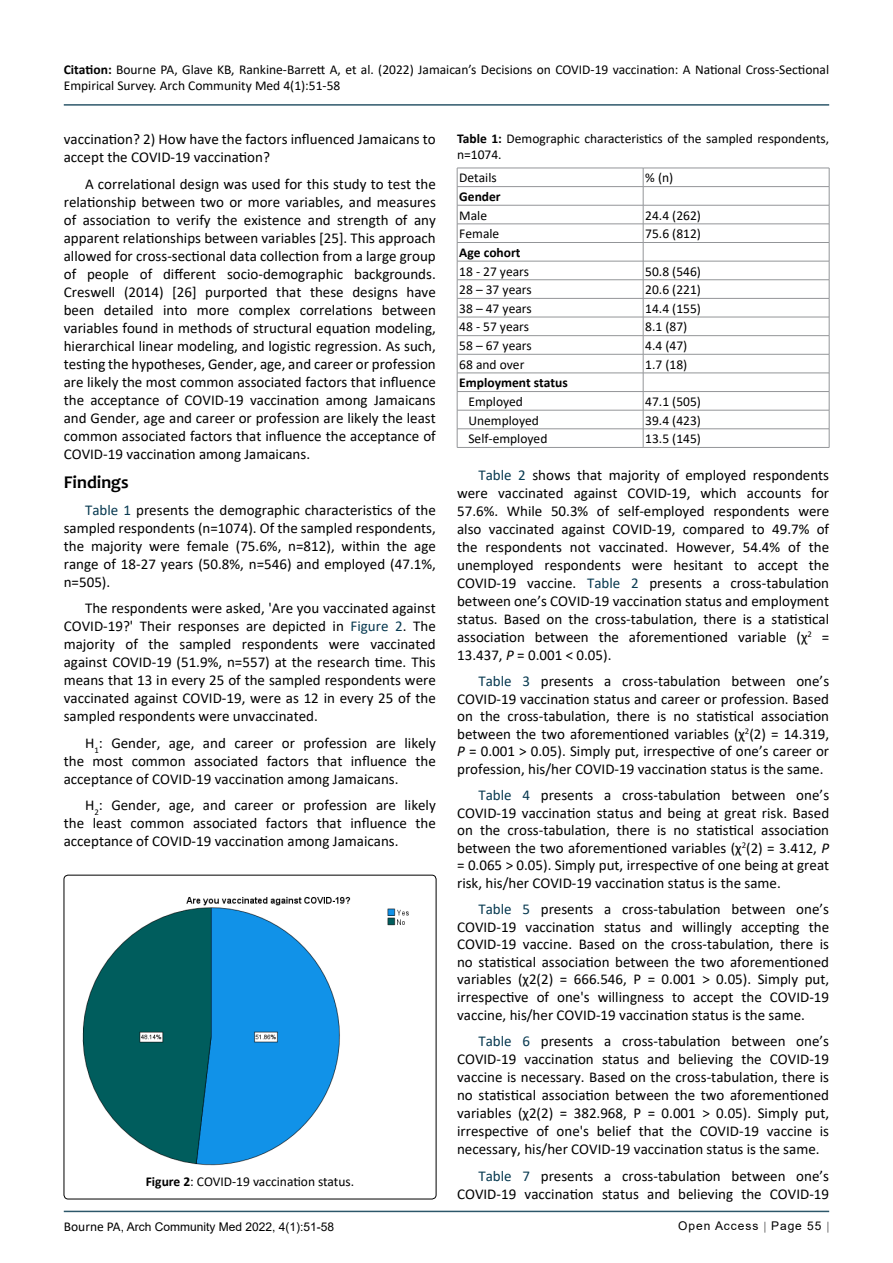
<style>
.page{position:relative;width:893px;height:1263px;background:#fff}
.page>*{position:absolute;margin:0;border:0;box-sizing:border-box;transform-origin:0 0}
.t1{font:700 18px "Candara";color:#000}
.t2{font:15px/18px "Calibri";color:#000;text-align:justify}
.t3{font:13.5px/16.2px "Calibri";color:#000}
.t4{font:700 13.5px "Calibri";color:#000}
.t5{font:12px "Arial";color:#000}
.t6{font:12px "Arial";letter-spacing:.08em;color:#000}
.s1{font-weight:700}
.s2{color:#073950}
.s3{font-style:italic}
.s4{font-family:"Calibri";font-size:13.5px}
</style>
<div class="page">
<hr style="left:64px;top:1211px;width:765px;height:1px;background:#073950">
<hr style="left:64px;top:104px;width:765px;height:2px;background:#073950">
<img style="left:82px;top:896px;width:327px;height:270px">
<div style="left:64px;top:875px;width:372px;height:324px;border:1px solid #000;border-radius:4px"></div>
<hr style="left:457px;top:168px;width:186px;height:1px;background:#939598">
<hr style="left:643px;top:168px;width:186px;height:1px;background:#939598">
<hr style="left:457px;top:186px;width:186px;height:1px;background:#939598">
<hr style="left:643px;top:186px;width:186px;height:1px;background:#939598">
<hr style="left:457px;top:205px;width:186px;height:1px;background:#939598">
<hr style="left:643px;top:205px;width:186px;height:1px;background:#939598">
<hr style="left:457px;top:224px;width:186px;height:1px;background:#939598">
<hr style="left:643px;top:224px;width:186px;height:1px;background:#939598">
<hr style="left:457px;top:242px;width:186px;height:1px;background:#939598">
<hr style="left:643px;top:242px;width:186px;height:1px;background:#939598">
<hr style="left:457px;top:261px;width:186px;height:1px;background:#939598">
<hr style="left:643px;top:261px;width:186px;height:1px;background:#939598">
<hr style="left:457px;top:279px;width:186px;height:1px;background:#939598">
<hr style="left:643px;top:279px;width:186px;height:1px;background:#939598">
<hr style="left:457px;top:298px;width:186px;height:1px;background:#939598">
<hr style="left:643px;top:298px;width:186px;height:1px;background:#939598">
<hr style="left:457px;top:317px;width:186px;height:1px;background:#939598">
<hr style="left:643px;top:317px;width:186px;height:1px;background:#939598">
<hr style="left:457px;top:335px;width:186px;height:1px;background:#939598">
<hr style="left:643px;top:335px;width:186px;height:1px;background:#939598">
<hr style="left:457px;top:354px;width:186px;height:1px;background:#939598">
<hr style="left:643px;top:354px;width:186px;height:1px;background:#939598">
<hr style="left:457px;top:373px;width:186px;height:1px;background:#939598">
<hr style="left:643px;top:373px;width:186px;height:1px;background:#939598">
<hr style="left:457px;top:391px;width:186px;height:1px;background:#939598">
<hr style="left:643px;top:391px;width:186px;height:1px;background:#939598">
<hr style="left:457px;top:410px;width:186px;height:1px;background:#939598">
<hr style="left:643px;top:410px;width:186px;height:1px;background:#939598">
<hr style="left:457px;top:429px;width:186px;height:1px;background:#939598">
<svg style="left:457px;top:168px;width:1px;height:279px"></svg>
<hr style="left:643px;top:429px;width:186px;height:1px;background:#939598">
<svg style="left:643px;top:168px;width:1px;height:279px"></svg>
<svg style="left:829px;top:168px;width:1px;height:279px"></svg>
<hr style="left:457px;top:447px;width:186px;height:1px;background:#939598">
<hr style="left:643px;top:447px;width:186px;height:1px;background:#939598">
<p class="t3" style="left:64px;top:61px;width:767px"><span class="s1">Citation:</span> Bourne PA, Glave KB, Rankine-Barrett A, et al. (2022) Jamaican’s Decisions on COVID-19 vaccination: A National Cross-Sectional<br>Empirical Survey. Arch Community Med 4(1):51-58</p>
<p class="t2" style="left:64px;top:130px;width:374px">vaccination? 2) How have the factors influenced Jamaicans to accept the COVID-19 vaccination?</p>
<p class="t2" style="left:64px;top:174px;width:374px;text-indent:21px">A correlational design was used for this study to test the relationship between two or more variables, and measures of association to verify the existence and strength of any apparent relationships between variables [25]. This approach allowed for cross-sectional data collection from a large group of people of different socio-demographic backgrounds.<br>Creswell (2014) [26] purported that these designs have been detailed into more complex correlations between variables found in methods of structural equation modeling, hierarchical linear modeling, and logistic regression. As such, testing the hypotheses, Gender, age, and career or profession are likely the most common associated factors that influence the acceptance of COVID-19 vaccination among Jamaicans and Gender, age and career or profession are likely the least common associated factors that influence the acceptance of COVID-19 vaccination among Jamaicans.</p>
<p class="t1" style="left:64px;top:471px;width:66px">Findings</p>
<p class="t2" style="left:64px;top:500px;width:374px;text-indent:21px"><span class="s2">Table 1</span> presents the demographic characteristics of the sampled respondents (n=1074). Of the sampled respondents, the majority were female (75.6%, n=812), within the age range of 18-27 years (50.8%, n=546) and employed (47.1%, n=505).</p>
<p class="t2" style="left:64px;top:599px;width:374px;text-indent:21px">The respondents were asked, 'Are you vaccinated against COVID-19?' Their responses are depicted in <span class="s2">Figure 2</span>. The majority of the sampled respondents were vaccinated against COVID-19 (51.9%, n=557) at the research time. This means that 13 in every 25 of the sampled respondents were vaccinated against COVID-19, were as 12 in every 25 of the sampled respondents were unvaccinated.</p>
<p class="t2" style="left:64px;top:734px;width:374px;text-indent:21px">H<sub>1</sub>: Gender, age, and career or profession are likely the most common associated factors that influence the acceptance of COVID-19 vaccination among Jamaicans.</p>
<p class="t2" style="left:64px;top:796px;width:374px;text-indent:21px">H<sub>2</sub>: Gender, age, and career or profession are likely the least common associated factors that influence the acceptance of COVID-19 vaccination among Jamaicans.</p>
<p class="t3" style="left:146px;top:1173px;width:210px"><span class="s1">Figure 2</span>: COVID-19 vaccination status.</p>
<p class="t3" style="left:457px;top:130px;width:374px"><span class="s1">Table 1:</span> Demographic characteristics of the sampled respondents, n=1074.</p>
<p class="t3" style="left:459px;top:169px;width:39px">Details</p>
<p class="t3" style="left:645px;top:169px;width:29px">% (n)</p>
<p class="t4" style="left:459px;top:187px;width:43px">Gender</p>
<p class="t3" style="left:459px;top:207px;width:29px">Male</p>
<p class="t3" style="left:645px;top:207px;width:57px">24.4 (262)</p>
<p class="t3" style="left:459px;top:225px;width:41px">Female</p>
<p class="t3" style="left:645px;top:225px;width:57px">75.6 (812)</p>
<p class="t4" style="left:459px;top:243px;width:63px">Age cohort</p>
<p class="t3" style="left:459px;top:263px;width:71px">18 - 27 years</p>
<p class="t3" style="left:645px;top:263px;width:57px">50.8 (546)</p>
<p class="t3" style="left:459px;top:281px;width:74px">28 – 37 years</p>
<p class="t3" style="left:645px;top:281px;width:57px">20.6 (221)</p>
<p class="t3" style="left:459px;top:300px;width:74px">38 – 47 years</p>
<p class="t3" style="left:645px;top:300px;width:57px">14.4 (155)</p>
<p class="t3" style="left:459px;top:318px;width:71px">48 - 57 years</p>
<p class="t3" style="left:645px;top:318px;width:44px">8.1 (87)</p>
<p class="t3" style="left:459px;top:337px;width:74px">58 – 67 years</p>
<p class="t3" style="left:645px;top:337px;width:44px">4.4 (47)</p>
<p class="t3" style="left:459px;top:356px;width:67px">68 and over</p>
<p class="t3" style="left:645px;top:356px;width:44px">1.7 (18)</p>
<p class="t4" style="left:459px;top:373px;width:110px">Employment status</p>
<p class="t3" style="left:468px;top:393px;width:56px">Employed</p>
<p class="t3" style="left:645px;top:393px;width:57px">47.1 (505)</p>
<p class="t3" style="left:468px;top:412px;width:72px">Unemployed</p>
<p class="t3" style="left:645px;top:412px;width:57px">39.4 (423)</p>
<p class="t3" style="left:468px;top:430px;width:80px">Self-employed</p>
<p class="t3" style="left:645px;top:430px;width:57px">13.5 (145)</p>
<p class="t2" style="left:457px;top:466px;width:374px;text-indent:21px"><span class="s2">Table 2</span> shows that majority of employed respondents were vaccinated against COVID-19, which accounts for 57.6%. While 50.3% of self-employed respondents were also vaccinated against COVID-19, compared to 49.7% of the respondents not vaccinated. However, 54.4% of the unemployed respondents were hesitant to accept the COVID-19 vaccine. <span class="s2">Table 2</span> presents a cross-tabulation between one’s COVID-19 vaccination status and employment status. Based on the cross-tabulation, there is a statistical association between the aforementioned variable (χ<sup>2</sup> = 13.437, <span class="s3">P</span> = 0.001 &lt; 0.05).</p>
<p class="t2" style="left:457px;top:672px;width:374px;line-height:17.5px;text-indent:21px"><span class="s2">Table 3</span> presents a cross-tabulation between one’s COVID-19 vaccination status and career or profession. Based on the cross-tabulation, there is no statistical association between the two aforementioned variables (χ<sup>2</sup>(2) = 14.319, <span class="s3">P</span> = 0.001 &gt; 0.05). Simply put, irrespective of one’s career or profession, his/her COVID-19 vaccination status is the same.</p>
<p class="t2" style="left:457px;top:786px;width:374px;line-height:17.5px;text-indent:21px"><span class="s2">Table 4</span> presents a cross-tabulation between one’s COVID-19 vaccination status and being at great risk. Based on the cross-tabulation, there is no statistical association between the two aforementioned variables (χ<sup>2</sup>(2) = 3.412, <span class="s3">P </span>= 0.065 &gt; 0.05). Simply put, irrespective of one being at great risk, his/her COVID-19 vaccination status is the same.</p>
<p class="t2" style="left:457px;top:900px;width:374px;line-height:17.5px;text-indent:21px"><span class="s2">Table 5</span> presents a cross-tabulation between one’s COVID-19 vaccination status and willingly accepting the COVID-19 vaccine. Based on the cross-tabulation, there is no statistical association between the two aforementioned variables (χ2(2) = 666.546, P = 0.001 &gt; 0.05). Simply put, irrespective of one's willingness to accept the COVID-19 vaccine, his/her COVID-19 vaccination status is the same.</p>
<p class="t2" style="left:457px;top:1032px;width:374px;text-indent:21px"><span class="s2">Table 6</span> presents a cross-tabulation between one’s COVID-19 vaccination status and believing the COVID-19 vaccine is necessary. Based on the cross-tabulation, there is no statistical association between the two aforementioned variables (χ2(2) = 382.968, P = 0.001 &gt; 0.05). Simply put, irrespective of one's belief that the COVID-19 vaccine is necessary, his/her COVID-19 vaccination status is the same.</p>
<p class="t2" style="left:457px;top:1166px;width:374px;text-align:right"><span class="s2">Table 7</span> presents a cross-tabulation between one’s<br>COVID-19 vaccination status and believing the COVID-19</p>
<p class="t5" style="left:64px;top:1218px;width:272px"><span class="s4">Bourne PA</span>, Arch Community Med 2022, 4(1):51-58</p>
<p class="t6" style="left:678px;top:1217px;width:145px">Open Access Page 55</p>
</div>
